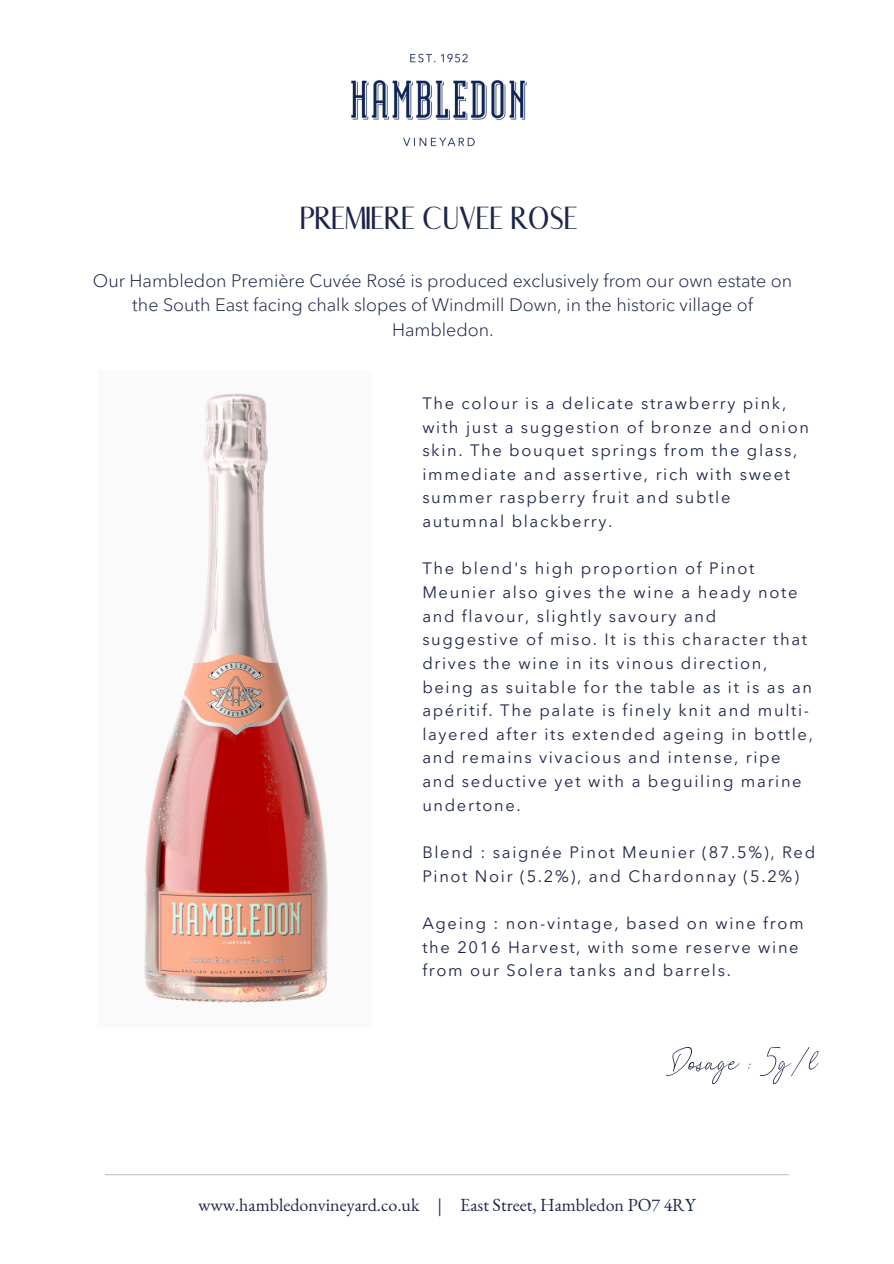
<style>
.page{position:relative;width:894px;height:1264px;background:#fff}
.page>*{position:absolute;margin:0;border:0;box-sizing:border-box;transform-origin:0 0}
.t1{font:60px "The Bigmaker";color:#1d2649}
.t2{font:30.6px "Abiah";color:#1d2649}
.t3{font:300 18px/24.8px "Avenir Next LT Pro";color:#1d2649;text-align:center}
.t4{font:18px "EB Garamond";color:#1d2649}
.t5{font:16.5px/23.7px "Avenir Next LT Pro";letter-spacing:.1em;color:#1d2649}
</style>
<div class="page">
<img style="left:144px;top:393px;width:184px;height:610px">
<hr style="left:105px;top:1174px;width:683px;height:1px;background:#c3c1c0">
<img style="left:351px;top:53px;width:176px;height:94px">
<p class="t2" style="left:300px;top:200px;width:279px">PREMIERE CUVEE ROSE</p>
<p class="t3" style="left:93px;top:268px;width:700px">Our Hambledon Première Cuvée Rosé is produced exclusively from our own estate on the South East facing chalk slopes of Windmill Down, in the historic village of<br>Hambledon.</p>
<p class="t5" style="left:422px;top:391px;width:388px">The colour is a delicate strawberry pink, with just a suggestion of bronze and onion skin. The bouquet springs from the glass, immediate and assertive, rich with sweet summer raspberry fruit and subtle autumnal blackberry.</p>
<h2 class="t5" style="left:422px;top:556px;width:392px">The blend's high proportion of Pinot Meunier also gives the wine a heady note and flavour, slightly savoury and suggestive of miso. It is this character that drives the wine in its vinous direction, being as suitable for the table as it is as an apéritif. The palate is finely knit and multi&shy;layered after its extended ageing in bottle, and remains vivacious and intense, ripe and seductive yet with a beguiling marine undertone.</h2>
<p class="t5" style="left:422px;top:840px;width:394px">Blend : saignée Pinot Meunier (87.5%), Red<br>Pinot Noir (5.2%), and Chardonnay (5.2%)</p>
<p class="t5" style="left:422px;top:911px;width:383px">Ageing : non-vintage, based on wine from the 2016 Harvest, with some reserve wine from our Solera tanks and barrels.</p>
<p class="t1" style="left:666px;top:1033px;width:153px">Dosage :5g/l</p>
<p class="t4" style="left:198px;top:1192px;width:499px">www.hambledonvineyard.co.uk | East Street, Hambledon PO7 4RY</p>
</div>
